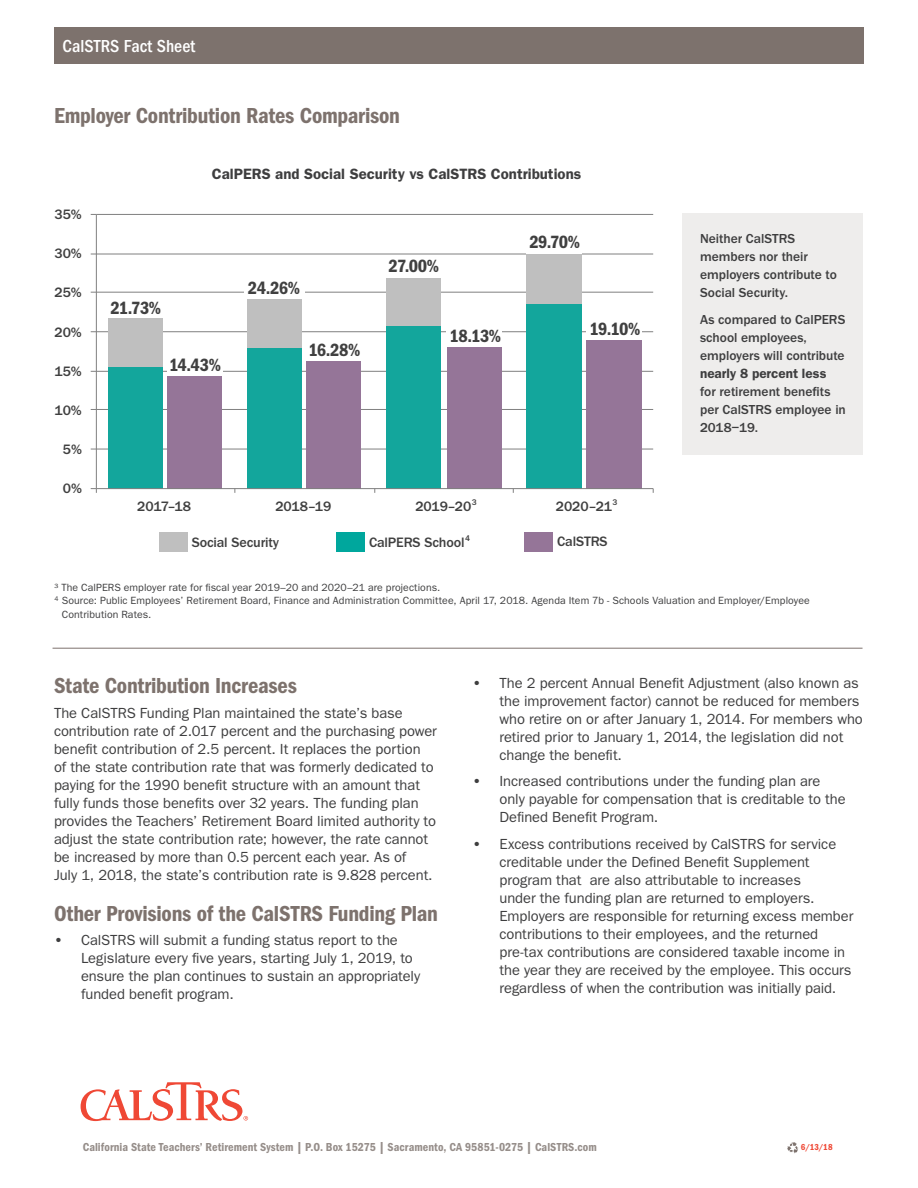
<style>
.page{position:relative;width:918px;height:1188px;background:#fff}
.page>*{position:absolute;margin:0;border:0;box-sizing:border-box;transform-origin:0 0}
.Heading_2{font:22.5px "ITC Franklin Gothic Std Dm Cd";letter-spacing:-.01em;color:#7d726d}
.t1{font:18.3px "ITC Franklin Gothic Std Dm Cd";letter-spacing:-.035em;color:#404040}
.Fact_Sheet_Label{font:500 condensed 18px "ITC Franklin Gothic Std";color:#fff}
.Heading_3{font:600 15px "ITC Franklin Gothic Std";color:#3e3e3f}
.Main_Body{font:14.7px/18px "ITC Franklin Gothic Std";letter-spacing:-.005em;color:#3e3e3f}
.t2{font:500 14.1px "ITC Franklin Gothic Std";letter-spacing:-.01em;color:#404040}
.Main_Body-2{font:500 13.5px/18px "ITC Franklin Gothic Std";letter-spacing:-.005em;color:#3e3e3f}
.Heading_2-2{font:12px "ITC Franklin Gothic Std Dm Cd";letter-spacing:.005em;color:#968e8a}
.Footnote{font:10.5px/13.5px "ITC Franklin Gothic Std";letter-spacing:.005em;color:#3e3e3f}
.Heading_2-3{font:9px "ITC Franklin Gothic Std Dm Cd";color:#ef4835}
.s1{font-weight:600}
</style>
<div class="page">
<div style="left:682px;top:213px;width:181px;height:242px;background:#eeedec"></div>
<hr style="left:96px;top:449px;width:557px;height:1px;background:#808080">
<hr style="left:96px;top:409px;width:557px;height:1px;background:#808080">
<hr style="left:96px;top:371px;width:557px;height:1px;background:#808080">
<hr style="left:96px;top:331px;width:557px;height:1px;background:#808080">
<hr style="left:96px;top:292px;width:557px;height:1px;background:#808080">
<hr style="left:96px;top:254px;width:557px;height:1px;background:#808080">
<hr style="left:96px;top:214px;width:557px;height:1px;background:#808080">
<div style="left:586px;top:340px;width:56px;height:149px;background:#957598"></div>
<div style="left:447px;top:347px;width:55px;height:142px;background:#957598"></div>
<div style="left:306px;top:361px;width:55px;height:128px;background:#957598"></div>
<div style="left:167px;top:375px;width:55px;height:114px;background:#957598"></div>
<div style="left:526px;top:303px;width:55px;height:186px;background:#13a69c"></div>
<div style="left:526px;top:255px;width:55px;height:48px;background:#bfbfbf"></div>
<div style="left:386px;top:326px;width:55px;height:163px;background:#13a69c"></div>
<div style="left:386px;top:278px;width:55px;height:48px;background:#bfbfbf"></div>
<div style="left:247px;top:347px;width:55px;height:142px;background:#13a69c"></div>
<div style="left:247px;top:299px;width:55px;height:48px;background:#bfbfbf"></div>
<div style="left:108px;top:367px;width:55px;height:122px;background:#13a69c"></div>
<div style="left:108px;top:319px;width:55px;height:48px;background:#bfbfbf"></div>
<hr style="left:96px;top:214px;width:1px;height:275px;background:#808080">
<hr style="left:96px;top:488px;width:557px;height:1px;background:#808080">
<svg style="left:91px;top:488px;width:6px;height:5px"></svg>
<div style="left:244px;top:276px;width:60px;height:23px;background:#fff"></div>
<div style="left:447px;top:324px;width:55px;height:23px;background:#fff"></div>
<div style="left:586px;top:317px;width:56px;height:23px;background:#fff"></div>
<div style="left:168px;top:353px;width:55px;height:22px;background:#fff"></div>
<div style="left:525px;top:532px;width:28px;height:20px;background:#957598"></div>
<div style="left:159px;top:532px;width:29px;height:20px;background:#bfbfbf"></div>
<div style="left:337px;top:532px;width:28px;height:20px;background:#00a79d"></div>
<div style="left:54px;top:27px;width:810px;height:37px;background:#7d726d"></div>
<svg style="left:787px;top:1142px;width:11px;height:12px"></svg>
<svg style="left:81px;top:1082px;width:167px;height:39px"></svg>
<hr style="left:53px;top:648px;width:810px;height:1px;background:#7d726d">
<p class="Fact_Sheet_Label" style="left:63px;top:35px;width:134px">CalSTRS Fact Sheet</p>
<p class="Heading_2" style="left:54px;top:103px;width:348px">Employer Contribution Rates Comparison</p>
<p class="t2" style="left:55px;top:207px;width:29px">35%</p>
<p class="t2" style="left:55px;top:246px;width:29px">30%</p>
<p class="t2" style="left:55px;top:285px;width:29px">25%</p>
<p class="t2" style="left:55px;top:324px;width:29px">20%</p>
<p class="t2" style="left:55px;top:363px;width:29px">15%</p>
<p class="t2" style="left:55px;top:402px;width:29px">10%</p>
<p class="t2" style="left:63px;top:441px;width:21px">5%</p>
<p class="t2" style="left:63px;top:480px;width:21px">0%</p>
<p class="Heading_3" style="left:212px;top:165px;width:371px">CalPERS and Social Security vs CalSTRS Contributions</p>
<p class="t1" style="left:110px;top:298px;width:52px">21.73%</p>
<p class="t1" style="left:169px;top:354px;width:53px">14.43%</p>
<p class="t1" style="left:248px;top:277px;width:54px">24.26%</p>
<p class="t1" style="left:308px;top:339px;width:53px">16.28%</p>
<p class="t1" style="left:389px;top:256px;width:52px">27.00%</p>
<p class="t1" style="left:450px;top:325px;width:53px">18.13%</p>
<p class="t1" style="left:529px;top:232px;width:52px">29.70%</p>
<p class="t1" style="left:590px;top:318px;width:52px">19.10%</p>
<p class="t2" style="left:137px;top:498px;width:55px">2017–18</p>
<p class="t2" style="left:275px;top:498px;width:57px">2018–19</p>
<p class="t2" style="left:415px;top:498px;width:63px">2019–20<sup>3</sup></p>
<p class="t2" style="left:556px;top:498px;width:63px">2020–21<sup>3</sup></p>
<p class="t2" style="left:192px;top:535px;width:89px">Social Security</p>
<p class="t2" style="left:369px;top:534px;width:103px">CalPERS School<sup>4</sup></p>
<p class="t2" style="left:557px;top:534px;width:52px">CalSTRS</p>
<p class="Main_Body-2" style="left:700px;top:230px;width:138px">Neither CalSTRS members nor their employers contribute to<br>Social Security.</p>
<p class="Main_Body-2" style="left:700px;top:310px;width:147px">As compared to CalPERS school employees, employers will contribute <span class="s1">nearly 8 percent less<br></span>for retirement benefits per CalSTRS employee in<br>2018−19.</p>
<p class="Footnote" style="left:55px;top:581px;width:387px">³ The CalPERS employer rate for fiscal year 2019–20 and 2020–21 are projections.</p>
<p class="Footnote" style="left:62px;top:594px;width:750px;text-indent:-7px"><sup>4</sup> Source: Public Employees’ Retirement Board, Finance and Administration Committee, April 17, 2018. Agenda Item 7b - Schools Valuation and Employer/Employee<br>Contribution Rates.</p>
<p class="Heading_2" style="left:54px;top:673px;width:244px">State Contribution Increases</p>
<p class="Main_Body" style="left:54px;top:704px;width:385px">The CalSTRS Funding Plan maintained the state’s base contribution rate of 2.017 percent and the purchasing power benefit contribution of 2.5 percent. It replaces the portion<br>of the state contribution rate that was formerly dedicated to paying for the 1990 benefit structure with an amount that fully funds those benefits over 32 years. The funding plan provides the Teachers’ Retirement Board limited authority to adjust the state contribution rate; however, the rate cannot be increased by more than 0.5 percent each year. As of<br>July 1, 2018, the state’s contribution rate is 9.828 percent.</p>
<p class="Heading_2" style="left:54px;top:900px;width:385px">Other Provisions of the CalSTRS Funding Plan</p>
<p class="Main_Body" style="left:81px;top:931px;width:341px;text-indent:-27px"><span class="s1">•</span> CalSTRS will submit a funding status report to the Legislature every five years, starting July 1, 2019, to ensure the plan continues to sustain an appropriately funded benefit program.</p>
<p class="Main_Body" style="left:500px;top:674px;width:365px;text-indent:-27px"><span class="s1">•</span> The 2 percent Annual Benefit Adjustment (also known as the improvement factor) cannot be reduced for members who retire on or after January 1, 2014. For members who retired prior to January 1, 2014, the legislation did not change the benefit.</p>
<p class="Main_Body" style="left:500px;top:772px;width:348px;text-indent:-27px"><span class="s1">•</span> Increased contributions under the funding plan are only payable for compensation that is creditable to the<br>Defined Benefit Program.</p>
<p class="Main_Body" style="left:500px;top:835px;width:355px;text-indent:-27px"><span class="s1">•</span> Excess contributions received by CalSTRS for service creditable under the Defined Benefit Supplement program that are also attributable to increases<br>under the funding plan are returned to employers.<br>Employers are responsible for returning excess member contributions to their employees, and the returned pre-tax contributions are considered taxable income in the year they are received by the employee. This occurs regardless of when the contribution was initially paid.</p>
<p class="Heading_2-2" style="left:83px;top:1140px;width:516px">California State Teachers’ Retirement System | P.O. Box 15275 | Sacramento, CA 95851-0275 | CalSTRS.com</p>
<p class="Heading_2-3" style="left:801px;top:1142px;width:33px">6/13/18</p>
</div>
